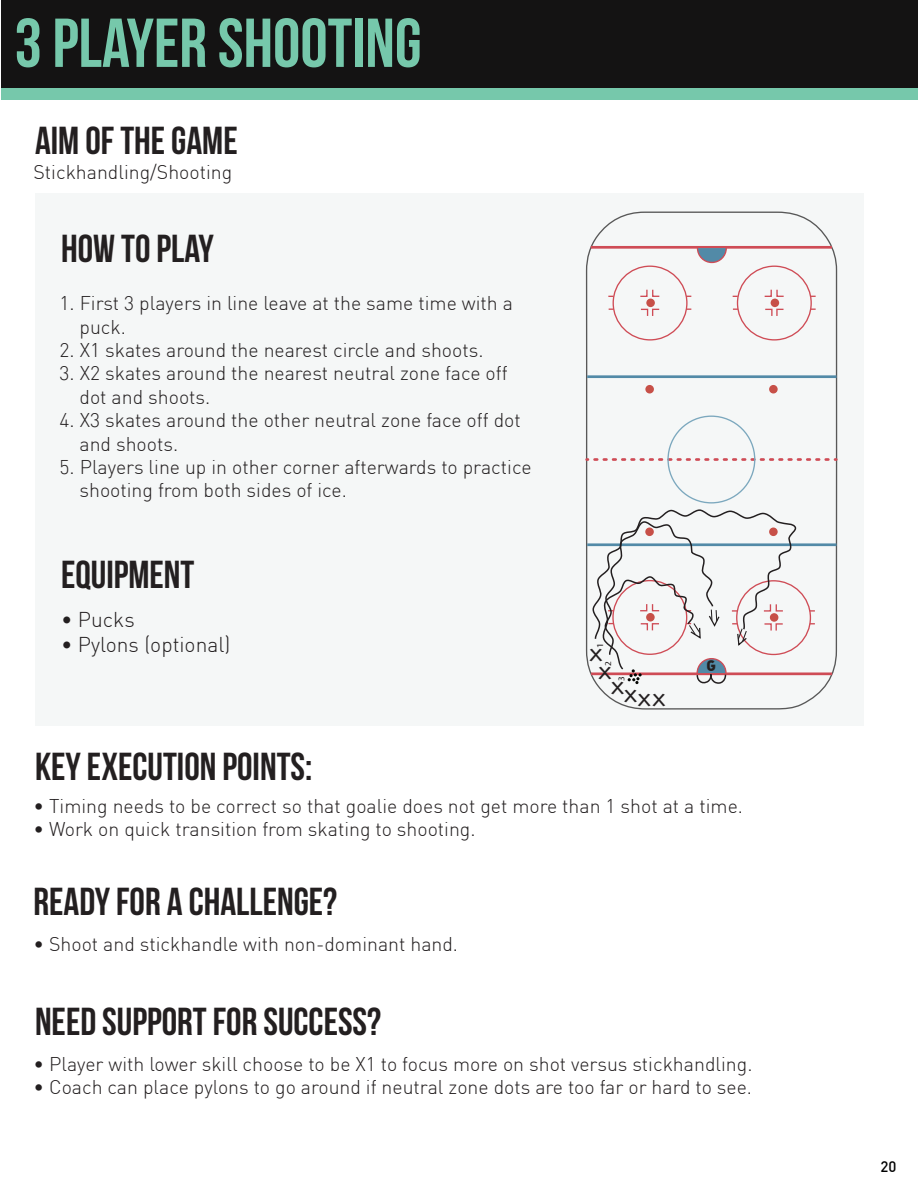
<style>
.page{position:relative;width:918px;height:1188px;background:#fff}
.page>*{position:absolute;margin:0;border:0;box-sizing:border-box;transform-origin:0 0}
.t1{font:69px "Bebas Neue";color:#76c8ab}
.t2{font:39px "Bebas Neue";color:#231f20}
.t3{font:22.95px "Orator Std";color:#231f20;scale:1.38 1}
.t4{font:300 21px "DIN";color:#231f20}
.t5{font:300 19.5px/23.4px "DIN";color:#231f20}
.t6{font:500 15px "DIN";color:#000}
.t7{font:15px "DIN Black Alternate";color:#231f20}
.t8{font:condensed 9px "Myriad Pro";color:#231f20;scale:1.38 1}
</style>
<div class="page">
<div style="left:35px;top:194px;width:562px;height:532px;background:#f5f7f7"></div>
<div style="left:2px;top:0;width:916px;height:87px;background:#141313"></div>
<div style="left:2px;top:88px;width:916px;height:12px;background:#76c8ab"></div>
<div style="left:554px;top:194px;width:309px;height:532px;background:#f5f7f7"></div>
<svg style="left:585px;top:87px;width:253px;height:623px"></svg>
<hr style="left:591px;top:672px;width:241px;height:3px;background:#cf4c56">
<hr style="left:591px;top:246px;width:241px;height:3px;background:#cf4c56">
<svg style="left:595px;top:458px;width:241px;height:3px"></svg>
<hr style="left:587px;top:543px;width:250px;height:3px;background:#528aa7">
<hr style="left:587px;top:375px;width:250px;height:3px;background:#528aa7">
<div style="left:645px;top:385px;width:9px;height:8px;background:#c75048;border-radius:50%"></div>
<div style="left:769px;top:385px;width:9px;height:8px;background:#c75048;border-radius:50%"></div>
<svg style="left:696px;top:248px;width:32px;height:16px"></svg>
<div style="left:771px;top:299px;width:8px;height:8px;background:#c75048;border-radius:50%"></div>
<svg style="left:764px;top:308px;width:21px;height:9px"></svg>
<svg style="left:763px;top:288px;width:22px;height:10px"></svg>
<div style="left:737px;top:266px;width:75px;height:75px;border:1px solid #cf4c56;border-radius:50%"></div>
<div style="left:646px;top:299px;width:9px;height:8px;background:#c75048;border-radius:50%"></div>
<svg style="left:640px;top:308px;width:21px;height:9px"></svg>
<svg style="left:639px;top:288px;width:22px;height:10px"></svg>
<div style="left:613px;top:266px;width:75px;height:75px;border:1px solid #cf4c56;border-radius:50%"></div>
<svg style="left:592px;top:509px;width:206px;height:177px"></svg>
<h1 class="t1" style="left:15px;top:5px;width:409px">3 PLAYER SHOOTING</h1>
<h2 class="t2" style="left:35px;top:120px;width:204px">AIM OF THE GAME</h2>
<p class="t5" style="left:34px;top:160px;width:200px">Stickhandling/Shooting</p>
<h2 class="t2" style="left:61px;top:228px;width:154px">HOW TO PLAY</h2>
<p class="t5" style="left:80px;top:291px;width:435px;text-indent:-20px">1. First 3 players in line leave at the same time with a puck.</p>
<p class="t5" style="left:60px;top:338px;width:425px">2. X1 skates around the nearest circle and shoots.</p>
<p class="t5" style="left:80px;top:362px;width:430px;text-indent:-20px">3. X2 skates around the nearest neutral zone face off dot and shoots.</p>
<p class="t5" style="left:80px;top:408px;width:443px;text-indent:-20px">4. X3 skates around the other neutral zone face off dot and shoots.</p>
<p class="t5" style="left:80px;top:455px;width:454px;text-indent:-20px">5. Players line up in other corner afterwards to practice shooting from both sides of ice.</p>
<h2 class="t2" style="left:61px;top:553px;width:135px">EQUIPMENT</h2>
<p class="t4" style="left:61px;top:606px;width:75px">• Pucks</p>
<p class="t4" style="left:61px;top:631px;width:171px">• Pylons (optional)</p>
<p class="t8" style="left:595px;top:648px;width:5px;rotate:-90deg">1</p>
<p class="t3" style="left:587px;top:637px;width:15px">x</p>
<p class="t8" style="left:603px;top:666px;width:5px;rotate:-90deg">2</p>
<p class="t7" style="left:707px;top:656px;width:11px">G</p>
<p class="t3" style="left:595px;top:655px;width:15px">x</p>
<p class="t8" style="left:616px;top:681px;width:5px;rotate:-90deg">3</p>
<p class="t3" style="left:608px;top:670px;width:15px">x</p>
<p class="t3" style="left:621px;top:682px;width:36px">xxx</p>
<h2 class="t2" style="left:35px;top:745px;width:279px">KEY EXECUTION POINTS:</h2>
<p class="t5" style="left:34px;top:794px;width:711px">• Timing needs to be correct so that goalie does not get more than 1 shot at a time.</p>
<p class="t5" style="left:34px;top:817px;width:444px">• Work on quick transition from skating to shooting.</p>
<h2 class="t2" style="left:34px;top:881px;width:305px">READY FOR A CHALLENGE?</h2>
<p class="t5" style="left:34px;top:932px;width:426px">• Shoot and stickhandle with non-dominant hand.</p>
<h2 class="t2" style="left:35px;top:1001px;width:348px">NEED SUPPORT FOR SUCCESS?</h2>
<p class="t5" style="left:34px;top:1052px;width:720px">• Player with lower skill choose to be X1 to focus more on shot versus stickhandling.</p>
<p class="t5" style="left:34px;top:1075px;width:720px">• Coach can place pylons to go around if neutral zone dots are too far or hard to see.</p>
<p class="t6" style="left:880px;top:1157px;width:17px">20</p>
</div>
